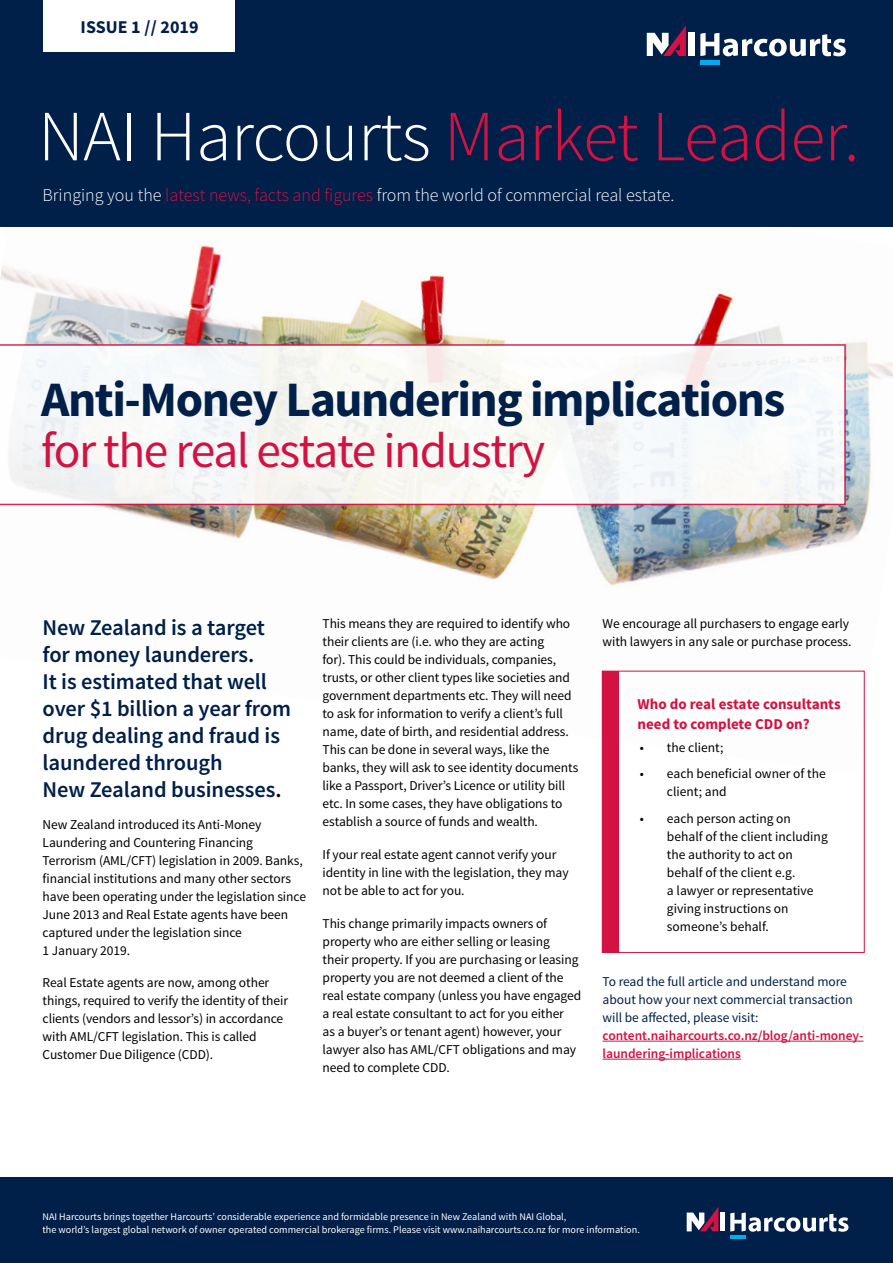
<style>
.page{position:relative;width:893px;height:1263px;background:#fff}
.page>*{position:absolute;margin:0;border:0;box-sizing:border-box;transform-origin:0 0}
.t1{font:300 72px "Source Sans Pro";letter-spacing:-.01em;color:#d21242}
.t2{font:700 49.5px "Source Sans Pro";letter-spacing:-.03em;color:#001f49}
.t3{font:49.5px "Source Sans Pro";letter-spacing:-.03em;color:#d21242}
.t4{font:600 22.5px/27px "Source Sans Pro";letter-spacing:-.005em;color:#001f49}
.t5{font:300 18px "Source Sans Pro";color:#fff}
.t6{font:700 18px "Source Sans Pro";color:#001f49}
.t7{font:700 15px/19.5px "Source Sans Pro";color:#d21242}
.t8{font:13.5px/18px "Source Sans Pro";letter-spacing:-.005em;color:#000}
.t9{font:13.5px/18px "Source Sans Pro";letter-spacing:-.005em;color:#001f49}
.t10{font:600 13.5px/18px "Source Sans Pro";letter-spacing:-.005em;color:#d21242}
.t11{font:10.2px/13.5px "Source Sans Pro";color:#fff}
.s1{color:#fff}
.s2{color:#d21242}
.s3{color:#000}
</style>
<div class="page">
<img style="left:0;top:226px;width:893px;height:548px">
<div style="left:0;top:1178px;width:893px;height:85px;background:#001f49"></div>
<div style="left:720px;top:1212px;width:5px;height:19px;background:#fff"></div>
<svg style="left:687px;top:1207px;width:31px;height:24px"></svg>
<hr style="left:730px;top:1235px;width:16px;height:3px;background:#00aeef">
<svg style="left:730px;top:1212px;width:118px;height:20px"></svg>
<svg style="left:0;top:344px;width:846px;height:161px"></svg>
<hr style="left:603px;top:1041px;width:260px;height:1px;background:#d21242">
<hr style="left:603px;top:1059px;width:138px;height:1px;background:#d21242">
<div style="left:602px;top:671px;width:17px;height:281px;background:#d21242"></div>
<div style="left:602px;top:671px;width:263px;height:282px;border:1px solid #d21242"></div>
<div style="left:0;top:0;width:893px;height:226px;background:#001f49"></div>
<div style="left:44px;top:0;width:191px;height:51px;background:#fff"></div>
<div style="left:688px;top:33px;width:6px;height:23px;background:#fff"></div>
<svg style="left:647px;top:26px;width:39px;height:30px"></svg>
<div style="left:700px;top:60px;width:19px;height:5px;background:#00aeef"></div>
<svg style="left:700px;top:33px;width:146px;height:23px"></svg>
<h3 class="t6" style="left:81px;top:15px;width:119px">ISSUE 1 // 2019</h3>
<h1 class="t1" style="left:38px;top:93px;width:823px"><span class="s1">NAI Harcourts</span> Market Leader.</h1>
<h3 class="t5" style="left:43px;top:185px;width:633px">Bringing you the <span class="s2">latest news, facts and figures</span> from the world of commercial real estate.</h3>
<h2 class="t2" style="left:41px;top:367px;width:746px">Anti-Money Laundering implications</h2>
<h2 class="t3" style="left:41px;top:419px;width:506px">for the real estate industry</h2>
<h3 class="t4" style="left:43px;top:615px;width:250px">New Zealand is a target for money launderers.<br>It is estimated that well over $1 billion a year from drug dealing and fraud is laundered through<br>New Zealand businesses<span class="s3">.</span></h3>
<p class="t8" style="left:43px;top:815px;width:265px">New Zealand introduced its Anti-Money Laundering and Countering Financing Terrorism (AML/CFT) legislation in 2009. Banks, financial institutions and many other sectors have been operating under the legislation since June 2013 and Real Estate agents have been captured under the legislation since<br>1 January 2019.</p>
<p class="t8" style="left:43px;top:974px;width:247px">Real Estate agents are now, among other things, required to verify the identity of their clients (vendors and lessor’s) in accordance with AML/CFT legislation. This is called Customer Due Diligence (CDD).</p>
<p class="t8" style="left:323px;top:615px;width:257px">This means they are required to identify who their clients are (i.e. who they are acting<br>for). This could be individuals, companies, trusts, or other client types like societies and government departments etc. They will need to ask for information to verify a client’s full name, date of birth, and residential address.<br>This can be done in several ways, like the banks, they will ask to see identity documents like a Passport, Driver’s Licence or utility bill etc. In some cases, they have obligations to establish a source of funds and wealth.</p>
<p class="t8" style="left:323px;top:846px;width:248px">If your real estate agent cannot verify your identity in line with the legislation, they may not be able to act for you.</p>
<p class="t8" style="left:323px;top:915px;width:260px">This change primarily impacts owners of property who are either selling or leasing<br>their property. If you are purchasing or leasing property you are not deemed a client of the real estate company (unless you have engaged a real estate consultant to act for you either<br>as a buyer’s or tenant agent) however, your lawyer also has AML/CFT obligations and may need to complete CDD.</p>
<p class="t8" style="left:603px;top:615px;width:251px">We encourage all purchasers to engage early with lawyers in any sale or purchase process.</p>
<p class="t7" style="left:638px;top:695px;width:205px">Who do real estate consultants need to complete CDD on?</p>
<p class="t8" style="left:640px;top:738px;width:85px">• the client;</p>
<p class="t8" style="left:667px;top:765px;width:160px;text-indent:-27px">• each beneficial owner of the client; and</p>
<p class="t8" style="left:667px;top:809px;width:162px;text-indent:-27px">• each person acting on behalf of the client including the authority to act on behalf of the client e.g.<br>a lawyer or representative giving instructions on someone’s behalf.</p>
<p class="t9" style="left:603px;top:972px;width:252px">To read the full article and understand more about how your next commercial transaction will be affected, please visit:</p>
<p class="t10" style="left:603px;top:1027px;width:262px">content.naiharcourts.co.nz/blog/anti-money&shy;laundering-implications</p>
<p class="t11" style="left:43px;top:1209px;width:599px">NAI Harcourts brings together Harcourts’ considerable experience and formidable presence in New Zealand with NAI Global,<br>the world’s largest global network of owner operated commercial brokerage firms. Please visit www.naiharcourts.co.nz for more information.</p>
</div>
